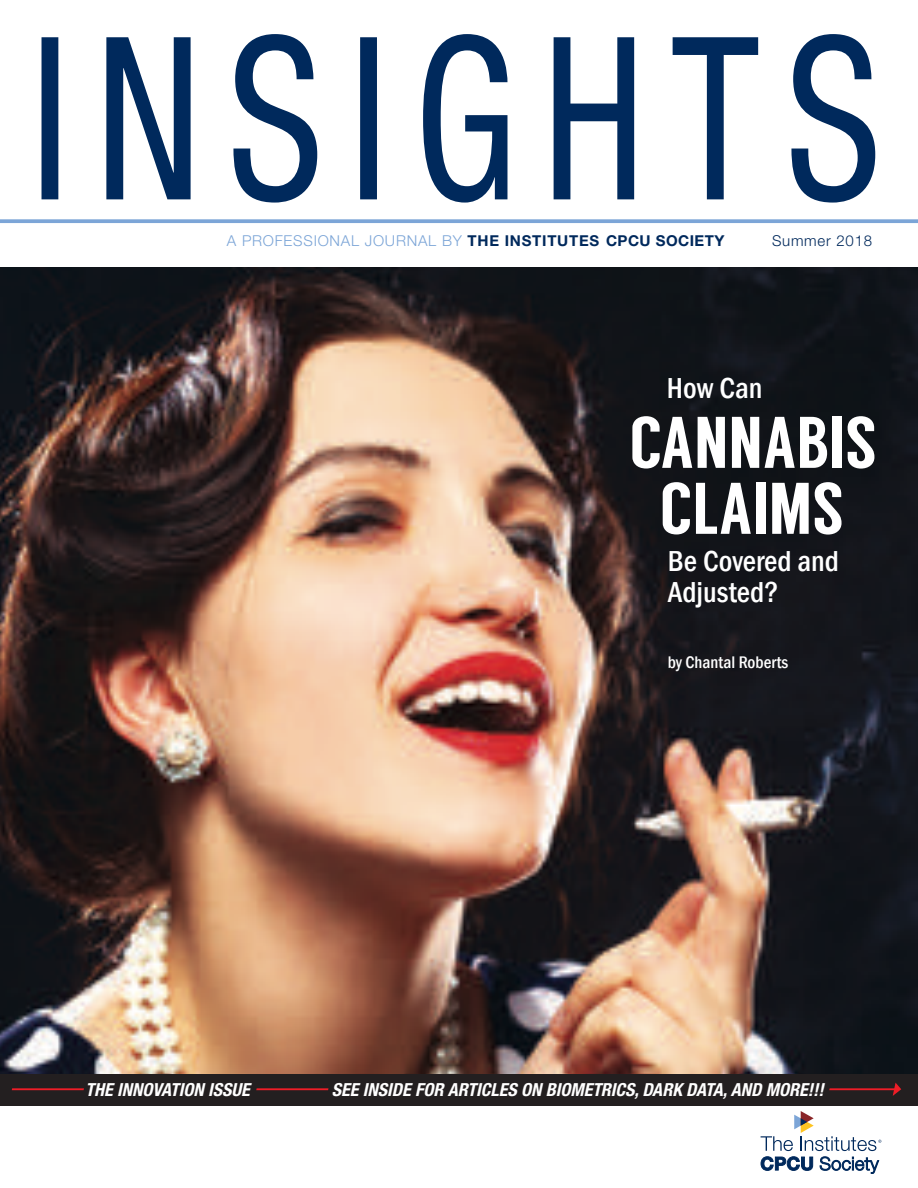
<style>
.page{position:relative;width:918px;height:1188px;background:#fff}
.page>*{position:absolute;margin:0;border:0;box-sizing:border-box;transform-origin:0 0}
.t1{font:72.9px/66px "Langdon";color:#fff;text-align:center}
.t2{font:500 condensed 29.7px/31px "Franklin Gothic";color:#fff}
.t3{font:italic 700 condensed 18px "Helvetica Neue";color:#fff}
.t4{font:500 condensed 17.25px "Franklin Gothic";color:#fff}
.t5{font:700 15px "Helvetica Neue";letter-spacing:.05em;color:#00295c}
.t6{font:300 15px "Helvetica Neue";letter-spacing:.05em;color:#00295c}
.s1{font-weight:300;color:#7ca5d7}
</style>
<div class="page">
<svg style="left:0;top:219px;width:918px;height:4px;background:#86acda"></svg>
<svg style="left:42px;top:34px;width:833px;height:169px"></svg>
<svg style="left:761px;top:1111px;width:120px;height:40px"></svg>
<svg style="left:761px;top:1157px;width:52px;height:14px"></svg>
<svg style="left:820px;top:1157px;width:59px;height:17px"></svg>
<img style="left:0;top:268px;width:918px;height:807px">
<div style="left:0;top:1075px;width:918px;height:31px;background:#231f20"></div>
<hr style="left:829px;top:1088px;width:66px;height:2px;background:#ee1d27">
<svg style="left:893px;top:1083px;width:8px;height:13px"></svg>
<hr style="left:256px;top:1088px;width:72px;height:2px;background:#ee1d27">
<hr style="left:12px;top:1088px;width:72px;height:2px;background:#ee1d27">
<p class="t5" style="left:227px;top:231px;width:499px"><span class="s1">A PROFESSIONAL JOURNAL BY</span> THE INSTITUTES CPCU SOCIETY</p>
<p class="t6" style="left:772px;top:231px;width:102px">Summer 2018</p>
<h2 class="t2" style="left:667px;top:372px;width:97px">How Can</h2>
<h1 class="t1" style="left:629px;top:410px;width:249px">CANNABIS<br>CLAIMS</h1>
<h2 class="t2" style="left:668px;top:546px;width:173px">Be Covered and<br>Adjusted?</h2>
<p class="t4" style="left:668px;top:652px;width:122px">by Chantal Roberts</p>
<p class="t3" style="left:86px;top:1079px;width:166px">THE INNOVATION ISSUE</p>
<p class="t3" style="left:332px;top:1079px;width:493px">SEE INSIDE FOR ARTICLES ON BIOMETRICS, DARK DATA, AND MORE!!!</p>
</div>
